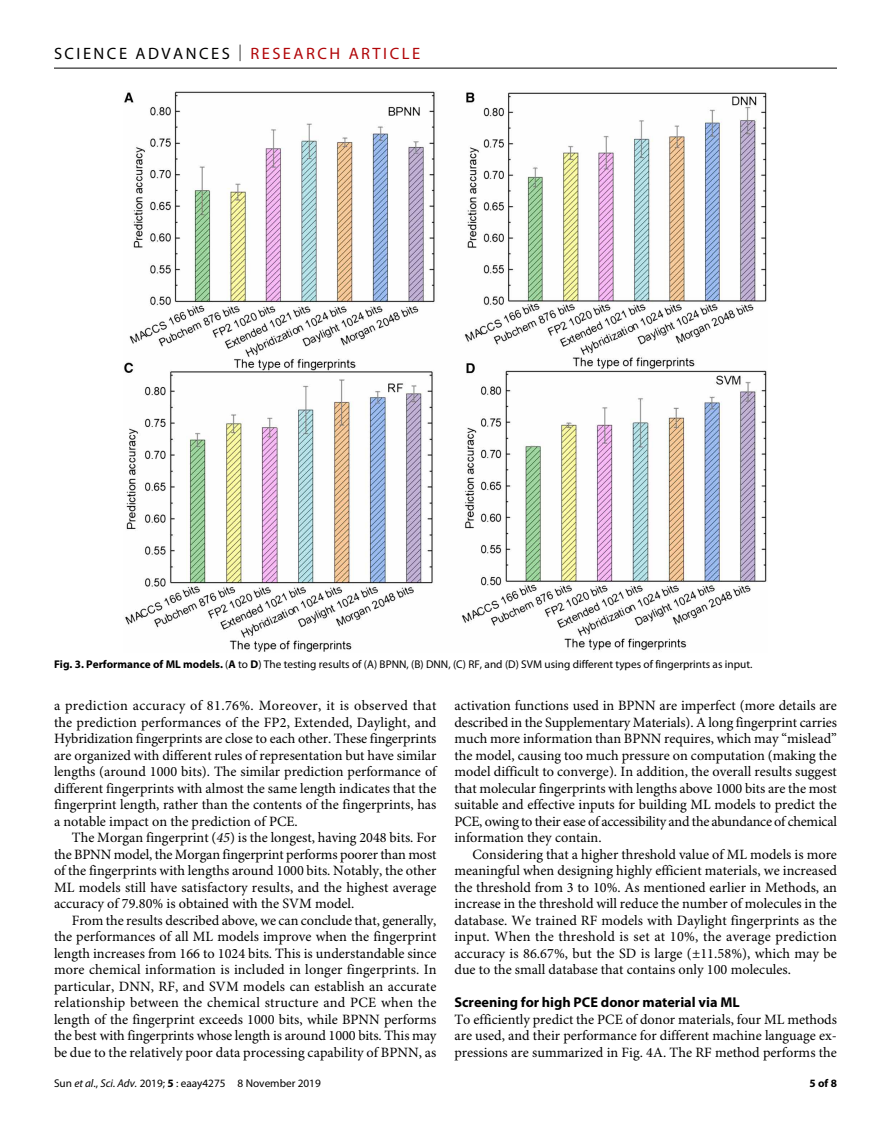
<style>
.page{position:relative;width:891px;height:1134px;background:#fff}
.page>*{position:absolute;margin:0;border:0;box-sizing:border-box;transform-origin:0 0}
.t1{font:16.5px "Myriad Pro";letter-spacing:.15em;color:#000}
.t2{font:14.25px/16.5px "Minion Pro";color:#000;text-align:justify}
.t3{font:700 14.25px "Myriad Pro";color:#000}
.t4{font:11.25px "Myriad Pro";color:#000}
.t5{font:700 11.25px "Myriad Pro";color:#000}
.s1{font-weight:300}
.s2{color:#b10508}
.s3{font-weight:700}
.s4{font-style:italic}
</style>
<div class="page">
<hr style="left:54px;top:68px;width:783px;height:1px;background:#000">
<img style="left:124px;top:91px;width:643px;height:561px">
<p class="t1" style="left:54px;top:40px;width:368px">SCIENCE ADVANCES <span class="s1">|</span> <span class="s2">RESEARCH ARTICLE</span></p>
<p class="t4" style="left:54px;top:656px;width:700px"><span class="s3">Fig. 3. Performance of ML models.</span> (<span class="s3">A</span> to <span class="s3">D</span>) The testing results of (A) BPNN, (B) DNN, (C) RF, and (D) SVM using different types of fingerprints as input.</p>
<p class="t2" style="left:54px;top:699px;width:384px">a prediction accuracy of 81.76%. Moreover, it is observed that the prediction performances of the FP2, Extended, Daylight, and Hybridization fingerprints are close to each other. These fingerprints are organized with different rules of representation but have similar lengths (around 1000 bits). The similar prediction performance of different fingerprints with almost the same length indicates that the fingerprint length, rather than the contents of the fingerprints, has a notable impact on the prediction of PCE.</p>
<p class="t2" style="left:54px;top:831px;width:384px;text-indent:18px">The Morgan fingerprint (<span class="s4">45</span>) is the longest, having 2048 bits. For the BPNN model, the Morgan fingerprint performs poorer than most of the fingerprints with lengths around 1000 bits. Notably, the other ML models still have satisfactory results, and the highest average accuracy of 79.80% is obtained with the SVM model.</p>
<p class="t2" style="left:54px;top:913px;width:384px;text-indent:18px">From the results described above, we can conclude that, generally, the performances of all ML models improve when the fingerprint length increases from 166 to 1024 bits. This is understandable since more chemical information is included in longer fingerprints. In particular, DNN, RF, and SVM models can establish an accurate relationship between the chemical structure and PCE when the length of the fingerprint exceeds 1000 bits, while BPNN performs the best with fingerprints whose length is around 1000 bits. This may be due to the relatively poor data processing capability of BPNN, as</p>
<p class="t4" style="left:54px;top:1074px;width:268px">Sun <span class="s4">et al</span>., <span class="s4">Sci. Adv.</span> 2019; <span class="s3">5</span> : eaay4275 8 November 2019</p>
<p class="t2" style="left:454px;top:699px;width:384px">activation functions used in BPNN are imperfect (more details are described in the Supplementary Materials). A long fingerprint carries much more information than BPNN requires, which may “mislead” the model, causing too much pressure on computation (making the model difficult to converge). In addition, the overall results suggest that molecular fingerprints with lengths above 1000 bits are the most suitable and effective inputs for building ML models to predict the PCE, owing to their ease of accessibility and the abundance of chemical information they contain.</p>
<p class="t2" style="left:454px;top:847px;width:384px;text-indent:18px">Considering that a higher threshold value of ML models is more meaningful when designing highly efficient materials, we increased the threshold from 3 to 10%. As mentioned earlier in Methods, an increase in the threshold will reduce the number of molecules in the database. We trained RF models with Daylight fingerprints as the input. When the threshold is set at 10%, the average prediction accuracy is 86.67%, but the SD is large (±11.58%), which may be due to the small database that contains only 100 molecules.</p>
<p class="t3" style="left:454px;top:991px;width:287px">Screening for high PCE donor material via ML</p>
<p class="t2" style="left:454px;top:1012px;width:384px">To efficiently predict the PCE of donor materials, four ML methods are used, and their performance for different machine language ex&shy;pressions are summarized in Fig. 4A. The RF method performs the</p>
<p class="t5" style="left:810px;top:1074px;width:29px">5 of 8</p>
</div>
